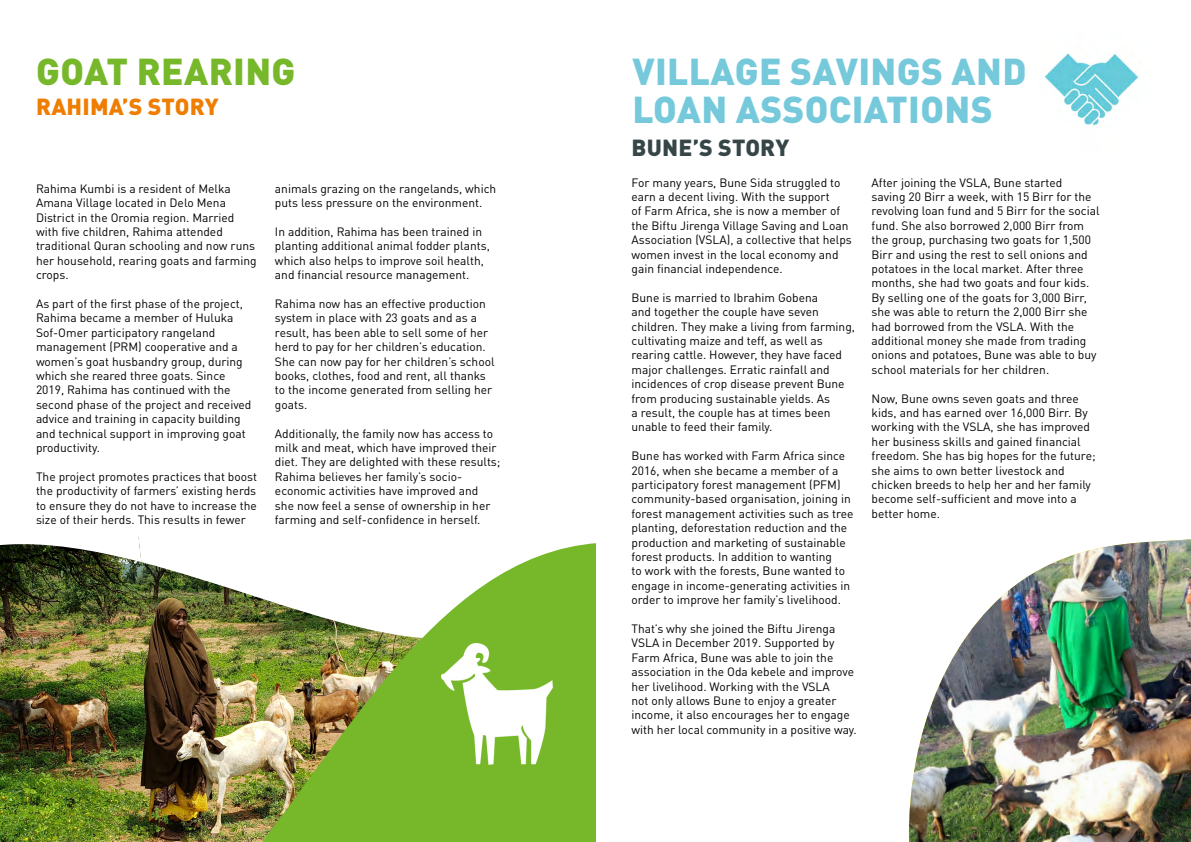
<style>
.page{position:relative;width:1191px;height:842px;background:#fff}
.page>*{position:absolute;margin:0;border:0;box-sizing:border-box;transform-origin:0 0}
.t1{font:900 37px/38px "DIN Pro";letter-spacing:.01em;color:#75c9db}
.t2{font:900 37px "DIN Pro";letter-spacing:.01em;color:#76b82a}
.t3{font:900 23px "DIN Pro";letter-spacing:.01em;color:#ef7d00}
.t4{font:900 23px "DIN Pro";letter-spacing:.01em;color:#364647}
.t5{font:12px/14.4px "DIN Pro";color:#000}
</style>
<div class="page">
<img style="left:0;top:699px;width:214px;height:143px">
<img style="left:1044px;top:53px;width:95px;height:74px">
<img style="left:908px;top:539px;width:283px;height:303px">
<img style="left:0;top:544px;width:34px;height:155px">
<img style="left:34px;top:537px;width:180px;height:241px">
<img style="left:214px;top:543px;width:381px;height:299px">
<img style="left:441px;top:644px;width:111px;height:120px">
<h1 class="t2" style="left:36px;top:46px;width:261px">GOAT REARING</h1>
<h1 class="t1" style="left:632px;top:51px;width:396px">VILLAGE SAVINGS AND<br>LOAN ASSOCIATIONS</h1>
<h2 class="t3" style="left:36px;top:91px;width:184px">RAHIMA’S STORY</h2>
<p class="t5" style="left:36px;top:180px;width:222px">Rahima Kumbi is a resident of Melka Amana Village located in Delo Mena District in the Oromia region. Married with five children, Rahima attended traditional Quran schooling and now runs her household, rearing goats and farming crops.</p>
<p class="t5" style="left:36px;top:295px;width:217px">As part of the first phase of the project, Rahima became a member of Huluka Sof-Omer participatory rangeland management (PRM) cooperative and a women’s goat husbandry group, during which she reared three goats. Since 2019, Rahima has continued with the second phase of the project and received advice and training in capacity building and technical support in improving goat productivity.</p>
<p class="t5" style="left:36px;top:468px;width:222px;text-align:justify">The project promotes practices that boost the productivity of farmers’ existing herds to ensure they do not have to increase the size of their herds. This results in fewer</p>
<p class="t5" style="left:275px;top:180px;width:223px">animals grazing on the rangelands, which puts less pressure on the environment.</p>
<p class="t5" style="left:275px;top:223px;width:216px">In addition, Rahima has been trained in planting additional animal fodder plants, which also helps to improve soil health, and financial resource management.</p>
<p class="t5" style="left:275px;top:295px;width:221px">Rahima now has an effective production system in place with 23 goats and as a result, has been able to sell some of her herd to pay for her children’s education.<br>She can now pay for her children’s school books, clothes, food and rent, all thanks to the income generated from selling her goats.</p>
<p class="t5" style="left:275px;top:425px;width:227px">Additionally, the family now has access to milk and meat, which have improved their diet. They are delighted with these results; Rahima believes her family’s socio&shy;economic activities have improved and<br>she now feel a sense of ownership in her farming and self-confidence in herself.</p>
<h2 class="t4" style="left:631px;top:132px;width:159px">BUNE’S STORY</h2>
<p class="t5" style="left:631px;top:174px;width:222px">For many years, Bune Sida struggled to earn a decent living. With the support<br>of Farm Africa, she is now a member of the Biftu Jirenga Village Saving and Loan Association (VSLA), a collective that helps women invest in the local economy and gain financial independence.</p>
<p class="t5" style="left:631px;top:289px;width:225px">Bune is married to Ibrahim Gobena<br>and together the couple have seven children. They make a living from farming, cultivating maize and teff, as well as rearing cattle. However, they have faced major challenges. Erratic rainfall and incidences of crop disease prevent Bune from producing sustainable yields. As<br>a result, the couple has at times been unable to feed their family.</p>
<p class="t5" style="left:631px;top:447px;width:224px">Bune has worked with Farm Africa since 2016, when she became a member of a participatory forest management (PFM) community-based organisation, joining in forest management activities such as tree planting, deforestation reduction and the production and marketing of sustainable forest products. In addition to wanting<br>to work with the forests, Bune wanted to engage in income-generating activities in order to improve her family’s livelihood.</p>
<p class="t5" style="left:631px;top:620px;width:227px">That’s why she joined the Biftu Jirenga VSLA in December 2019. Supported by Farm Africa, Bune was able to join the association in the Oda kebele and improve her livelihood. Working with the VSLA<br>not only allows Bune to enjoy a greater income, it also encourages her to engage with her local community in a positive way.</p>
<p class="t5" style="left:871px;top:174px;width:229px">After joining the VSLA, Bune started<br>saving 20 Birr a week, with 15 Birr for the revolving loan fund and 5 Birr for the social fund. She also borrowed 2,000 Birr from the group, purchasing two goats for 1,500<br>Birr and using the rest to sell onions and potatoes in the local market. After three months, she had two goats and four kids.<br>By selling one of the goats for 3,000 Birr, she was able to return the 2,000 Birr she had borrowed from the VSLA. With the additional money she made from trading onions and potatoes, Bune was able to buy school materials for her children.</p>
<p class="t5" style="left:871px;top:390px;width:225px">Now, Bune owns seven goats and three kids, and has earned over 16,000 Birr. By working with the VSLA, she has improved her business skills and gained financial freedom. She has big hopes for the future; she aims to own better livestock and chicken breeds to help her and her family become self-sufficient and move into a better home.</p>
</div>
